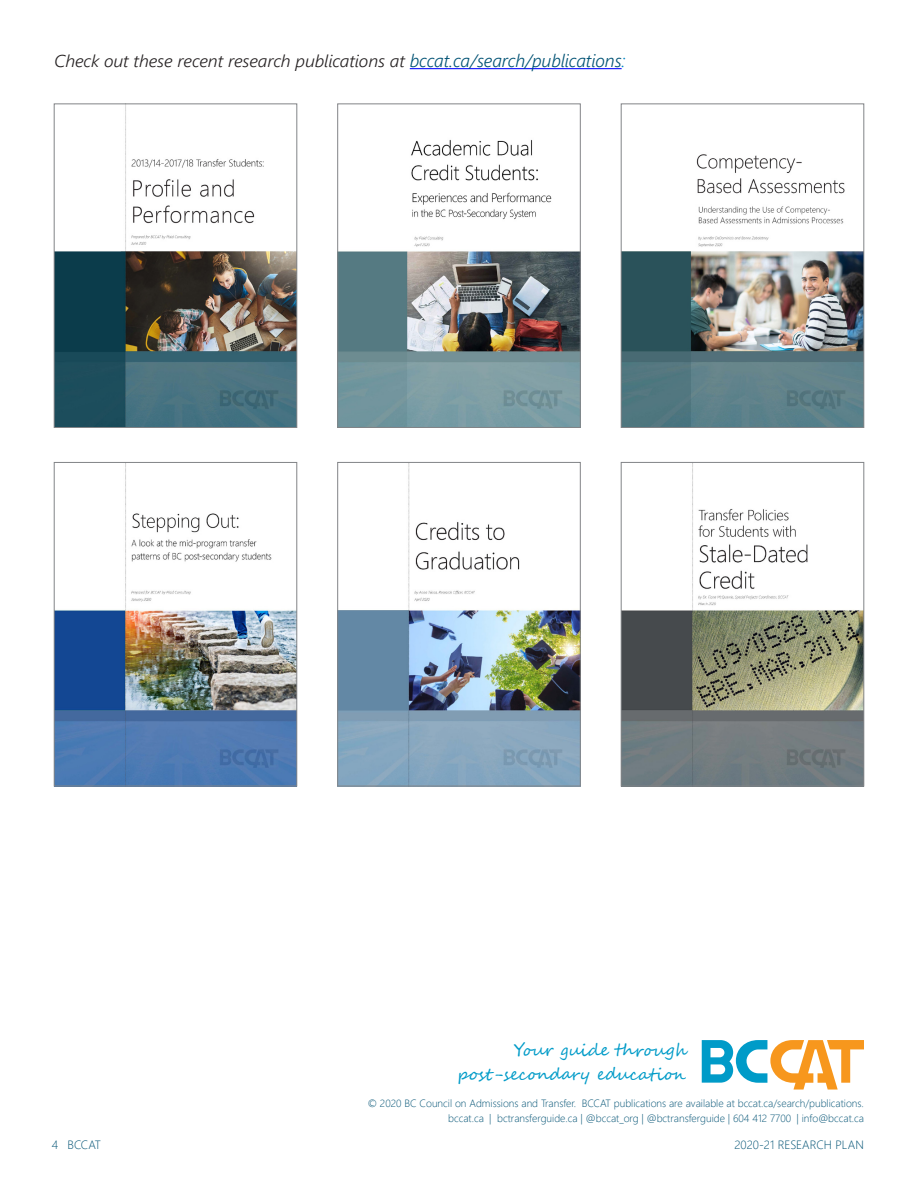
<style>
.page{position:relative;width:918px;height:1188px;background:#fff}
.page>*{position:absolute;margin:0;border:0;box-sizing:border-box;transform-origin:0 0}
.references{font:italic 300 17.1px "Segoe UI";letter-spacing:-.005em;color:#231f20;scale:1.05 1}
.references-2{font:16.5px "Segoe Script";color:#009bc8}
.t1{font:300 12px "Segoe UI";color:#005274}
.t2{font:300 10.5px "Segoe UI";color:#005274}
.s1{font-size:18px;color:#005274}
.s2{font-size:18px;color:#0085c4}
</style>
<div class="page">
<svg style="left:702px;top:1040px;width:162px;height:50px"></svg>
<img style="left:340px;top:140px;width:238px;height:286px">
<div style="left:338px;top:104px;width:242px;height:324px;border:1px solid #828487"></div>
<img style="left:56px;top:106px;width:239px;height:320px">
<div style="left:54px;top:104px;width:243px;height:324px;border:1px solid #828487"></div>
<img style="left:623px;top:154px;width:239px;height:272px">
<div style="left:621px;top:104px;width:243px;height:324px;border:1px solid #828487"></div>
<hr style="left:410px;top:68px;width:212px;height:1px;background:#00f">
<img style="left:56px;top:464px;width:239px;height:320px">
<div style="left:54px;top:462px;width:243px;height:324px;border:1px solid #828487"></div>
<img style="left:340px;top:464px;width:238px;height:320px">
<div style="left:338px;top:462px;width:242px;height:324px;border:1px solid #828487"></div>
<img style="left:623px;top:464px;width:239px;height:320px">
<div style="left:621px;top:462px;width:243px;height:324px;border:1px solid #828487"></div>
<p class="references" style="left:54px;top:47px;width:546px">Check out these recent research publications at <span class="s1">bccat.ca/search/publications</span><span class="s2">:</span></p>
<p class="references-2" style="left:514px;top:1036px;width:174px">Your guide through</p>
<p class="references-2" style="left:458px;top:1061px;width:230px">post-secondary education</p>
<p class="t2" style="left:368px;top:1093px;width:498px">© 2020 BC Council on Admissions and Transfer. BCCAT publications are available at bccat.ca/search/publications.</p>
<p class="t2" style="left:448px;top:1108px;width:417px">bccat.ca | bctransferguide.ca | @bccat_org | @bctransferguide | 604 412 7700 | info@bccat.ca</p>
<p class="t1" style="left:52px;top:1134px;width:50px">4 BCCAT</p>
<p class="t1" style="left:734px;top:1134px;width:131px">2020-21 RESEARCH PLAN</p>
</div>
